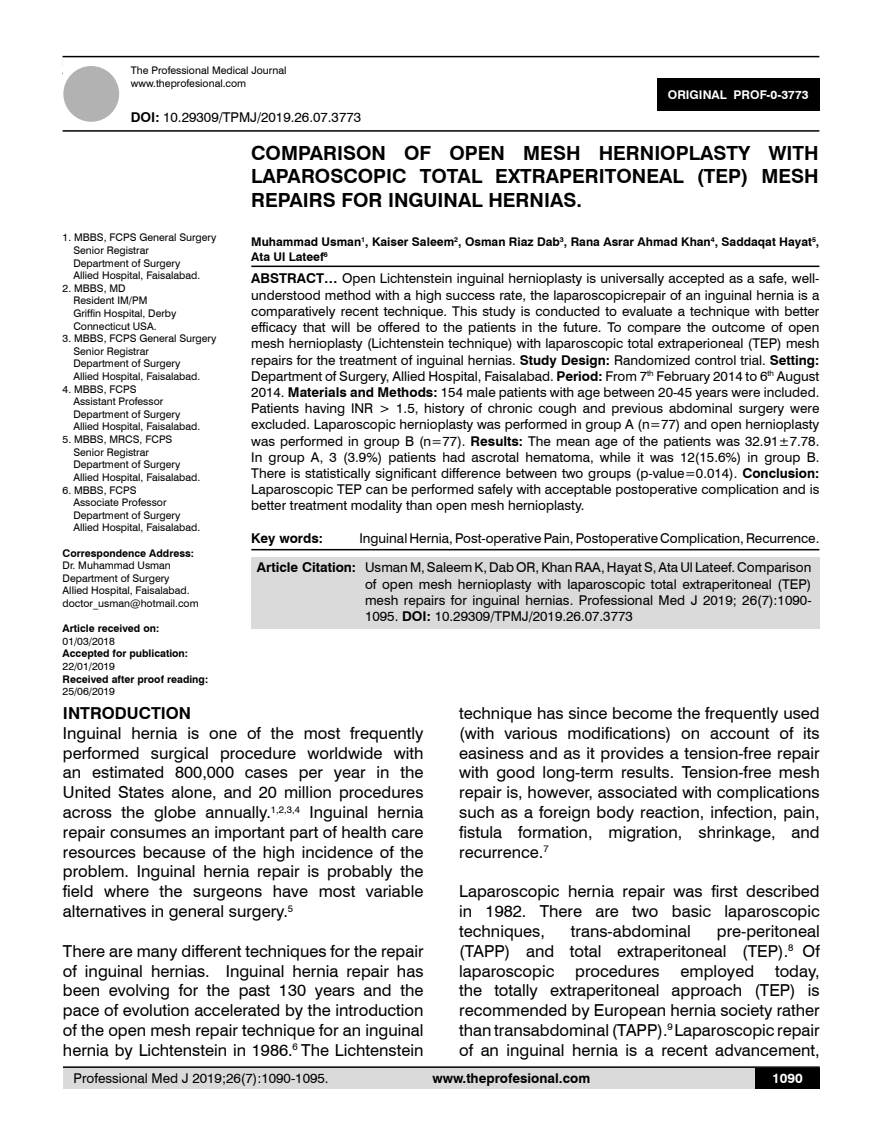
<style>
.page{position:relative;width:882px;height:1145px;background:#fff}
.page>*{position:absolute;margin:0;border:0;box-sizing:border-box;transform-origin:0 0}
.t1{font:700 19.5px/23.4px "Swiss 721 BT";color:#000;text-align:justify}
.t2{font:16.5px/19.8px "Swiss 721 BT";color:#000;text-align:justify}
.t3{font:700 16.5px "Swiss 721 BT";color:#000}
.t4{font:13.5px/16.2px "Swiss 721 BT";color:#000;text-align:justify}
.t5{font:700 13.5px "Swiss 721 BT";color:#000}
.t6{font:700 13.5px "Swiss 721 BT";color:#fff}
.t7{font:700 12px/14.4px "Swiss 721 BT";color:#000}
.t8{font:700 12px "Swiss 721 BT";color:#fff}
.t9{font:10.5px/12.6px "Swiss 721 BT";color:#000}
.t10{font:700 10.5px "Swiss 721 BT";color:#000}
.s1{font-weight:700}
</style>
<div class="page">
<div style="left:63px;top:1067px;width:756px;height:21px;background:#dadada"></div>
<hr style="left:63px;top:1066px;width:756px;height:2px;background:#000">
<div style="left:754px;top:1068px;width:65px;height:20px;background:#000"></div>
<hr style="left:63px;top:56px;width:756px;height:1px;background:#000">
<hr style="left:63px;top:130px;width:756px;height:2px;background:#000">
<div style="left:63px;top:66px;width:56px;height:56px;background:#b3b2b2;border-radius:50%"></div>
<div style="left:657px;top:78px;width:162px;height:33px;background:#000"></div>
<hr style="left:251px;top:265px;width:568px;height:2px;background:#000">
<hr style="left:251px;top:549px;width:568px;height:1px;background:#000">
<div style="left:251px;top:557px;width:568px;height:72px;background:#dadada"></div>
<p class="t9" style="left:131px;top:64px;width:157px">The Professional Medical Journal www.theprofesional.com</p>
<p class="t4" style="left:131px;top:108px;width:232px"><span class="s1">DOI:</span> 10.29309/TPMJ/2019.26.07.3773</p>
<p class="t8" style="left:667px;top:87px;width:142px">ORIGINAL PROF-0-3773</p>
<p class="t9" style="left:73px;top:231px;width:144px;text-indent:-11px">1. MBBS, FCPS General Surgery<br>Senior Registrar<br>Department of Surgery<br>Allied Hospital, Faisalabad.</p>
<p class="t9" style="left:73px;top:281px;width:104px;text-indent:-11px">2. MBBS, MD<br>Resident IM/PM<br>Griffin Hospital, Derby<br>Connecticut USA.</p>
<p class="t9" style="left:73px;top:332px;width:144px;text-indent:-11px">3. MBBS, FCPS General Surgery<br>Senior Registrar<br>Department of Surgery<br>Allied Hospital, Faisalabad.</p>
<p class="t9" style="left:73px;top:382px;width:128px;text-indent:-11px">4. MBBS, FCPS<br>Assistant Professor<br>Department of Surgery<br>Allied Hospital, Faisalabad.</p>
<p class="t9" style="left:73px;top:432px;width:128px;text-indent:-11px">5. MBBS, MRCS, FCPS<br>Senior Registrar<br>Department of Surgery<br>Allied Hospital, Faisalabad.</p>
<p class="t9" style="left:73px;top:483px;width:128px;text-indent:-11px">6. MBBS, FCPS<br>Associate Professor<br>Department of Surgery<br>Allied Hospital, Faisalabad.</p>
<p class="t10" style="left:63px;top:545px;width:133px">Correspondence Address:</p>
<p class="t9" style="left:63px;top:558px;width:137px">Dr. Muhammad Usman<br>Department of Surgery<br>Allied Hospital, Faisalabad. doctor_usman@hotmail.com</p>
<p class="t10" style="left:63px;top:621px;width:98px">Article received on:</p>
<p class="t9" style="left:63px;top:634px;width:54px">01/03/2018</p>
<p class="t10" style="left:63px;top:646px;width:127px">Accepted for publication:</p>
<p class="t9" style="left:63px;top:659px;width:54px">22/01/2019</p>
<p class="t10" style="left:63px;top:671px;width:147px">Received after proof reading:</p>
<p class="t9" style="left:63px;top:684px;width:54px">25/06/2019</p>
<h1 class="t1" style="left:251px;top:141px;width:568px">COMPARISON OF OPEN MESH HERNIOPLASTY WITH LAPAROSCOPIC TOTAL EXTRAPERITONEAL (TEP) MESH REPAIRS FOR INGUINAL HERNIAS.</h1>
<p class="t7" style="left:251px;top:234px;width:569px">Muhammad Usman<sup>1</sup>, Kaiser Saleem<sup>2</sup>, Osman Riaz Dab<sup>3</sup>, Rana Asrar Ahmad Khan<sup>4</sup>, Saddaqat Hayat<sup>5</sup>,<br>Ata Ul Lateef<sup>6</sup></p>
<p class="t4" style="left:251px;top:270px;width:569px"><span class="s1">ABSTRACT…</span> Open Lichtenstein inguinal hernioplasty is universally accepted as a safe, well&shy;understood method with a high success rate, the laparoscopicrepair of an inguinal hernia is a comparatively recent technique. This study is conducted to evaluate a technique with better efficacy that will be offered to the patients in the future. To compare the outcome of open mesh hernioplasty (Lichtenstein technique) with laparoscopic total extraperioneal (TEP) mesh repairs for the treatment of inguinal hernias. <span class="s1">Study Design:</span> Randomized control trial. <span class="s1">Setting:<br></span>Department of Surgery, Allied Hospital, Faisalabad. <span class="s1">Period:</span> From 7<sup>th</sup> February 2014 to 6<sup>th</sup> August 2014. <span class="s1">Materials and Methods:</span> 154 male patients with age between 20-45 years were included.<br>Patients having INR &gt; 1.5, history of chronic cough and previous abdominal surgery were excluded. Laparoscopic hernioplasty was performed in group A (n=77) and open hernioplasty was performed in group B (n=77). <span class="s1">Results:</span> The mean age of the patients was 32.91±7.78.<br>In group A, 3 (3.9%) patients had ascrotal hematoma, while it was 12(15.6%) in group B.<br>There is statistically significant difference between two groups (p-value=0.014). <span class="s1">Conclusion:<br></span>Laparoscopic TEP can be performed safely with acceptable postoperative complication and is better treatment modality than open mesh hernioplasty.</p>
<p class="t5" style="left:251px;top:528px;width:73px">Key words:</p>
<p class="t4" style="left:359px;top:529px;width:461px">Inguinal Hernia, Post-operative Pain, Postoperative Complication, Recurrence.</p>
<p class="t4" style="left:365px;top:559px;width:448px;text-indent:-108px"><span class="s1">Article Citation:</span> Usman M, Saleem K, Dab OR, Khan RAA, Hayat S, Ata Ul Lateef. Comparison of open mesh hernioplasty with laparoscopic total extraperitoneal (TEP) mesh repairs for inguinal hernias. Professional Med J 2019; 26(7):1090- 1095. <span class="s1">DOI:</span> 10.29309/TPMJ/2019.26.07.3773</p>
<p class="t3" style="left:63px;top:701px;width:130px">INTRODUCTION</p>
<p class="t2" style="left:63px;top:722px;width:362px">Inguinal hernia is one of the most frequently performed surgical procedure worldwide with an estimated 800,000 cases per year in the United States alone, and 20 million procedures across the globe annually.<sup>1,2,3,4</sup> Inguinal hernia repair consumes an important part of health care resources because of the high incidence of the problem. Inguinal hernia repair is probably the field where the surgeons have most variable alternatives in general surgery.<sup>5</sup></p>
<p class="t2" style="left:63px;top:940px;width:362px">There are many different techniques for the repair of inguinal hernias. Inguinal hernia repair has been evolving for the past 130 years and the pace of evolution accelerated by the introduction of the open mesh repair technique for an inguinal hernia by Lichtenstein in 1986.<sup>6</sup> The Lichtenstein</p>
<p class="t2" style="left:459px;top:702px;width:362px">technique has since become the frequently used (with various modifications) on account of its easiness and as it provides a tension-free repair with good long-term results. Tension-free mesh repair is, however, associated with complications such as a foreign body reaction, infection, pain, fistula formation, migration, shrinkage, and recurrence.<sup>7</sup></p>
<p class="t2" style="left:459px;top:881px;width:362px">Laparoscopic hernia repair was first described in 1982. There are two basic laparoscopic techniques,</p>
<p class="t2" style="left:459px;top:920px;width:362px;text-indent:257px">pre-peritoneal (TAPP) and total extraperitoneal (TEP).<sup>8</sup> Of laparoscopic</p>
<p class="t2" style="left:570px;top:920px;width:121px">trans-abdominal</p>
<p class="t2" style="left:459px;top:960px;width:362px;text-indent:316px">today, the totally extraperitoneal approach (TEP) is recommended by European hernia society rather than transabdominal (TAPP).<sup>9</sup> Laparoscopic repair of an inguinal hernia is a recent advancement,</p>
<p class="t2" style="left:575px;top:960px;width:86px">procedures</p>
<p class="t2" style="left:680px;top:960px;width:75px">employed</p>
<p class="t4" style="left:74px;top:1069px;width:256px">Professional Med J 2019;26(7):1090-1095.</p>
<p class="t5" style="left:432px;top:1069px;width:159px">www.theprofesional.com</p>
<p class="t6" style="left:771px;top:1069px;width:32px">1090</p>
</div>
